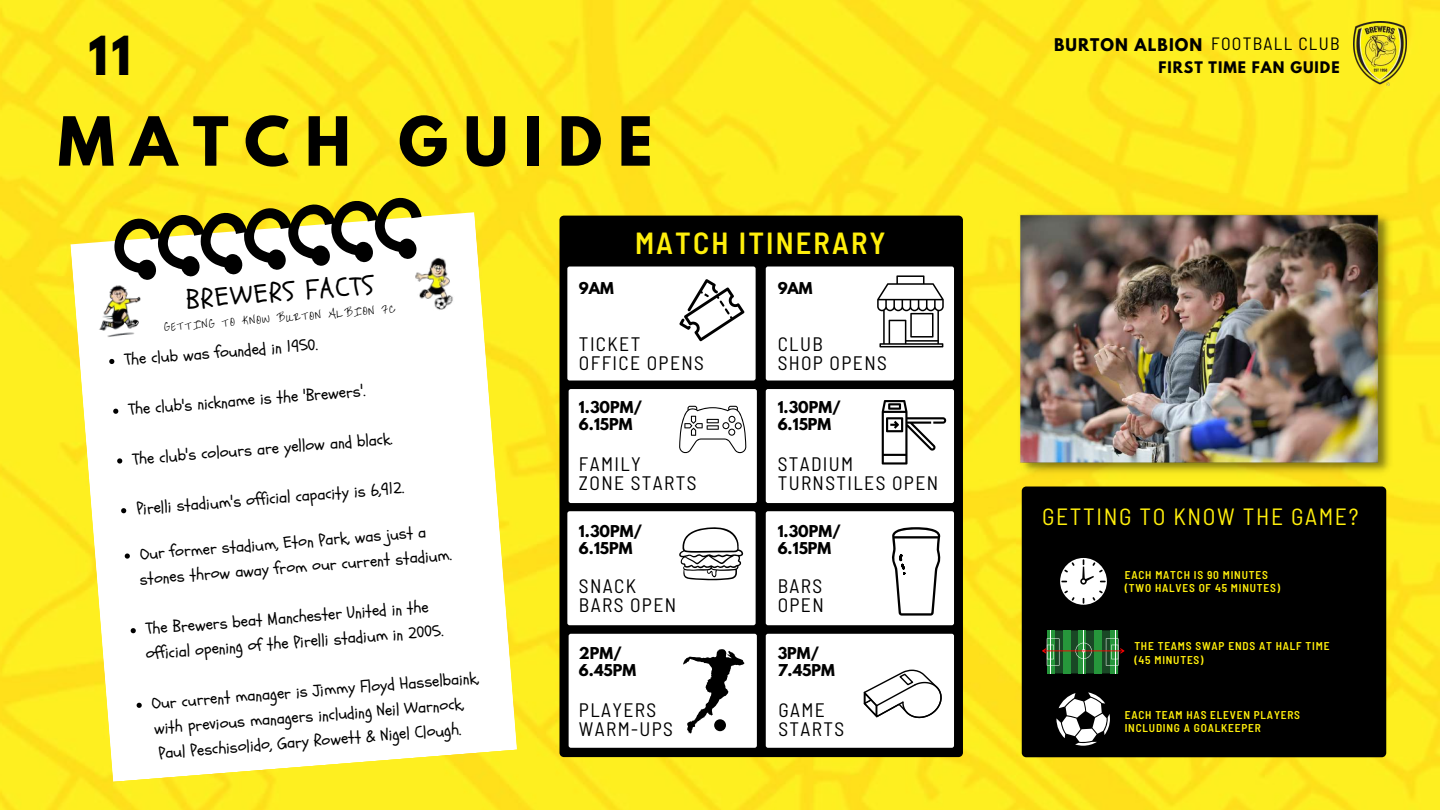
<style>
.page{position:relative;width:1440px;height:810px;background:#fff}
.page>*{position:absolute;margin:0;border:0;box-sizing:border-box;transform-origin:0 0}
.t1{font:700 60px "League Spartan";letter-spacing:.26em;color:#000}
.t2{font:700 47.7px "League Spartan";color:#000}
.t3{font:600 semi-condensed 30.5px "Barlow";letter-spacing:.07em;color:#ffef0c}
.t4{font:26.7px "Schoolbell";color:#000}
.t5{font:semi-condensed 23.5px "Barlow";letter-spacing:.07em;color:#ffef0c}
.t6{font:semi-condensed 19.5px/18.8px "Barlow";letter-spacing:.07em;color:#000}
.t7{font:semi-condensed 17.8px "Barlow";letter-spacing:.07em;color:#000}
.t8{font:16.5px/24.9px "Schoolbell";color:#000}
.t9{font:700 15.5px "League Spartan";letter-spacing:.07em;color:#000}
.t10{font:700 14.5px/17.2px "League Spartan";color:#000}
.t11{font:700 14.1px "League Spartan";letter-spacing:.07em;color:#000}
.t12{font:600 semi-condensed 11.3px/13.5px "Barlow";letter-spacing:.07em;color:#ffef0c}
.t13{font:10.2px "Overthe Rainbow";color:#000}
</style>
<div class="page">
<img style="left:0;top:0;width:1440px;height:810px">
<div style="left:1022px;top:487px;width:364px;height:270px;background:#000;border-radius:5px"></div>
<div style="left:1060px;top:558px;width:47px;height:47px;background:#fff;border-radius:50%"></div>
<svg style="left:1064px;top:562px;width:11px;height:11px"></svg>
<svg style="left:1092px;top:590px;width:11px;height:11px"></svg>
<svg style="left:1064px;top:590px;width:11px;height:11px"></svg>
<svg style="left:1080px;top:578px;width:7px;height:7px"></svg>
<svg style="left:1082px;top:559px;width:24px;height:24px"></svg>
<svg style="left:1056px;top:692px;width:54px;height:54px"></svg>
<div style="left:1047px;top:630px;width:71px;height:43px;background:#194725"></div>
<svg style="left:1047px;top:630px;width:8px;height:43px"></svg>
<div style="left:1063px;top:630px;width:8px;height:43px;background:#26963b"></div>
<div style="left:1078px;top:630px;width:8px;height:43px;background:#26963b"></div>
<div style="left:1094px;top:630px;width:8px;height:43px;background:#26963b"></div>
<div style="left:1111px;top:630px;width:7px;height:43px;background:#26963b"></div>
<hr style="left:1083px;top:630px;width:1px;height:43px;background:#fff">
<hr style="left:1115px;top:630px;width:1px;height:43px;background:#fff">
<hr style="left:1051px;top:630px;width:1px;height:43px;background:#fff">
<svg style="left:1042px;top:638px;width:82px;height:28px"></svg>
<img style="left:1353px;top:21px;width:53px;height:65px">
<img style="left:1017px;top:208px;width:378px;height:270px">
<div style="left:559px;top:216px;width:404px;height:541px;background:#000"></div>
<div style="left:567px;top:511px;width:189px;height:114px;background:#fff;border-radius:2px"></div>
<div style="left:766px;top:511px;width:188px;height:114px;background:#fff;border-radius:2px"></div>
<div style="left:766px;top:634px;width:188px;height:114px;background:#fff;border-radius:2px"></div>
<div style="left:567px;top:267px;width:189px;height:114px;background:#fff;border-radius:2px"></div>
<svg style="left:679px;top:279px;width:65px;height:62px"></svg>
<div style="left:569px;top:389px;width:188px;height:114px;background:#fff;border-radius:2px"></div>
<div style="left:766px;top:267px;width:188px;height:114px;background:#fff;border-radius:2px"></div>
<svg style="left:877px;top:275px;width:67px;height:72px"></svg>
<svg style="left:679px;top:527px;width:64px;height:53px"></svg>
<div style="left:766px;top:389px;width:188px;height:114px;background:#fff;border-radius:2px"></div>
<svg style="left:882px;top:400px;width:64px;height:65px"></svg>
<svg style="left:892px;top:527px;width:49px;height:89px"></svg>
<svg style="left:679px;top:406px;width:67px;height:48px"></svg>
<div style="left:569px;top:634px;width:188px;height:114px;background:#fff;border-radius:2px"></div>
<svg style="left:683px;top:649px;width:62px;height:85px"></svg>
<div style="left:714px;top:719px;width:12px;height:12px;background:#000;border-radius:50%"></div>
<svg style="left:864px;top:670px;width:78px;height:49px"></svg>
<svg style="left:70px;top:212px;width:447px;height:570px"></svg>
<svg style="left:112px;top:195px;width:313px;height:89px"></svg>
<img style="left:91px;top:282px;width:56px;height:61px">
<img style="left:413px;top:251px;width:47px;height:69px">
<svg style="left:109px;top:359px;width:6px;height:5px"></svg>
<svg style="left:113px;top:408px;width:6px;height:6px"></svg>
<svg style="left:117px;top:458px;width:5px;height:6px"></svg>
<svg style="left:121px;top:508px;width:5px;height:5px"></svg>
<svg style="left:125px;top:553px;width:5px;height:6px"></svg>
<svg style="left:130px;top:628px;width:6px;height:5px"></svg>
<svg style="left:136px;top:703px;width:6px;height:5px"></svg>
<h2 class="t2" style="left:88px;top:32px;width:44px">11</h2>
<h1 class="t1" style="left:58px;top:112px;width:596px">MATCH GUIDE</h1>
<h3 class="t4" style="left:185px;top:283px;width:189px;rotate:-5deg">BREWERS FACTS</h3>
<p class="t13" style="left:164px;top:323px;width:234px;rotate:-5deg">GETTING TO KNOW BURTON ALBION FC</p>
<p class="t8" style="left:124px;top:348px;width:195px;rotate:-5deg">The club was founded in 1950.</p>
<p class="t8" style="left:128px;top:398px;width:239px;rotate:-5deg">The club's nickname is the 'Brewers'.</p>
<p class="t8" style="left:132px;top:448px;width:262px;rotate:-5deg">The club's colours are yellow and black.</p>
<p class="t8" style="left:136px;top:498px;width:270px;rotate:-5deg">Pirelli stadium's official capacity is 6,912.</p>
<p class="t8" style="left:139px;top:543px;width:288px;rotate:-5deg">Our former stadium, Eton Park, was just a</p>
<p class="t8" style="left:145px;top:618px;width:285px;rotate:-5deg">The Brewers beat Manchester United in the</p>
<p class="t8" style="left:151px;top:693px;width:330px;rotate:-5deg">Our current manager is Jimmy Floyd Hasselbaink, with previous managers including Neil Warnock,</p>
<p class="t8" style="left:139px;top:569px;width:315px;rotate:-5deg">stones throw away from our current stadium.</p>
<p class="t8" style="left:145px;top:643px;width:300px;rotate:-5deg">official opening of the Pirelli stadium in 2005.</p>
<p class="t8" style="left:158px;top:742px;width:305px;rotate:-5deg">Paul Peschisolido, Gary Rowett &amp; Nigel Clough.</p>
<p class="t10" style="left:579px;top:281px;width:37px">9AM</p>
<h3 class="t3" style="left:635px;top:223px;width:252px">MATCH ITINERARY</h3>
<p class="t10" style="left:778px;top:281px;width:37px">9AM</p>
<p class="t6" style="left:579px;top:334px;width:127px">TICKET<br>OFFICE OPENS</p>
<p class="t6" style="left:778px;top:334px;width:111px">CLUB<br>SHOP OPENS</p>
<p class="t10" style="left:579px;top:400px;width:65px">1.30PM/<br>6.15PM</p>
<p class="t10" style="left:778px;top:400px;width:65px">1.30PM/<br>6.15PM</p>
<p class="t6" style="left:579px;top:454px;width:119px">FAMILY<br>ZONE STARTS</p>
<p class="t6" style="left:778px;top:454px;width:162px">STADIUM<br>TURNSTILES OPEN</p>
<p class="t10" style="left:579px;top:524px;width:65px">1.30PM/<br>6.15PM</p>
<p class="t10" style="left:778px;top:524px;width:65px">1.30PM/<br>6.15PM</p>
<p class="t6" style="left:579px;top:576px;width:99px">SNACK<br>BARS OPEN</p>
<p class="t6" style="left:778px;top:576px;width:48px">BARS<br>OPEN</p>
<p class="t10" style="left:579px;top:647px;width:59px">2PM/<br>6.45PM</p>
<p class="t6" style="left:579px;top:700px;width:96px">PLAYERS<br>WARM-UPS</p>
<p class="t10" style="left:778px;top:647px;width:59px">3PM/<br>7.45PM</p>
<p class="t6" style="left:778px;top:700px;width:67px">GAME<br>STARTS</p>
<p class="t9" style="left:1054px;top:37px;width:150px">BURTON ALBION</p>
<p class="t11" style="left:1158px;top:61px;width:183px">FIRST TIME FAN GUIDE</p>
<p class="t7" style="left:1211px;top:33px;width:130px">FOOTBALL CLUB</p>
<h3 class="t5" style="left:1042px;top:502px;width:318px">GETTING TO KNOW THE GAME?</h3>
<p class="t12" style="left:1125px;top:568px;width:157px">EACH MATCH IS 90 MINUTES (TWO HALVES OF 45 MINUTES)</p>
<p class="t12" style="left:1134px;top:639px;width:197px">THE TEAMS SWAP ENDS AT HALF TIME (45 MINUTES)</p>
<p class="t12" style="left:1125px;top:707px;width:177px">EACH TEAM HAS ELEVEN PLAYERS<br>INCLUDING A GOALKEEPER</p>
</div>
